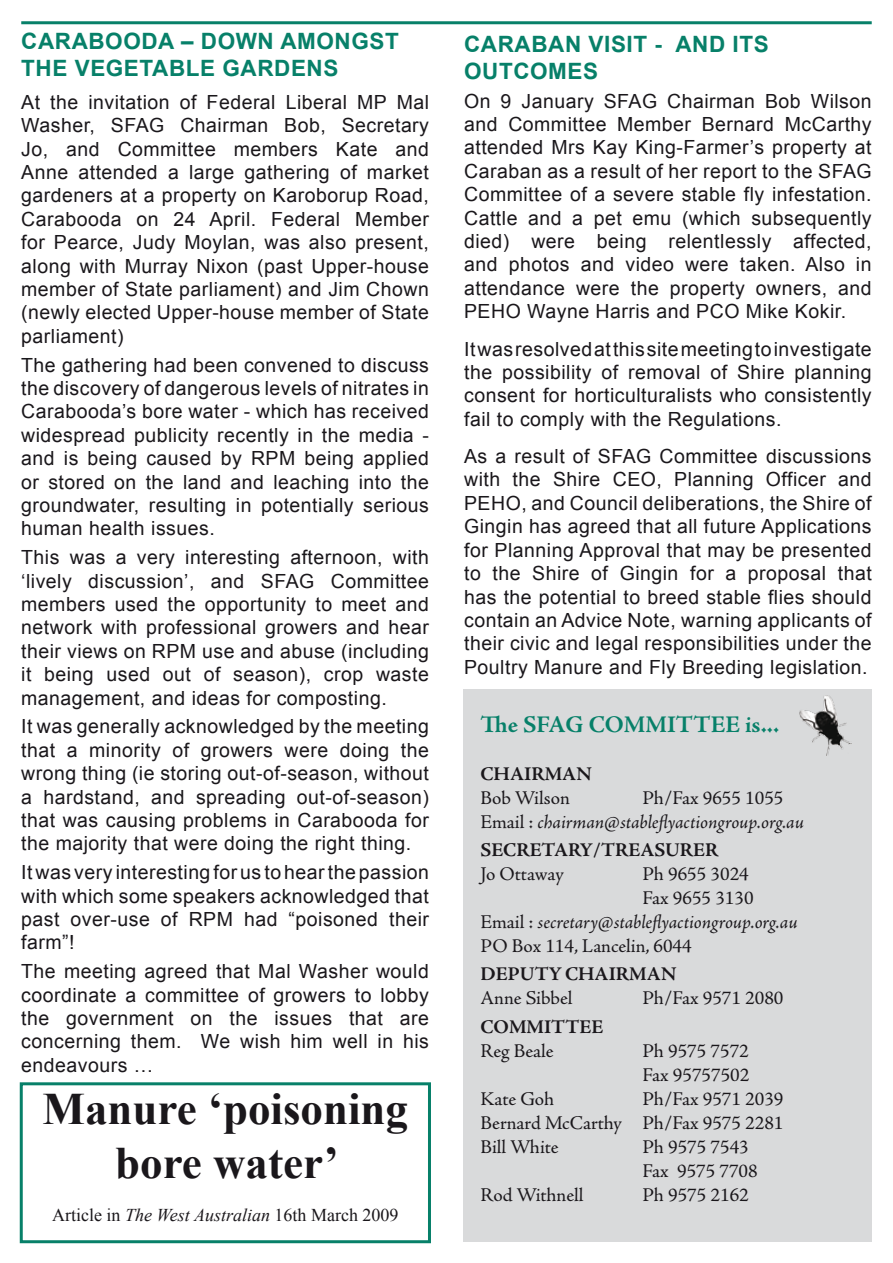
<style>
.page{position:relative;width:893px;height:1263px;background:#fff}
.page>*{position:absolute;margin:0;border:0;box-sizing:border-box;transform-origin:0 0}
.t1{font:700 45px/54px "Times New Roman";color:#1a171b;text-align:center}
.t2{font:700 24px "Adobe Jenson Pro";color:#078069}
.t3{font:700 22.5px/27px "Arial";letter-spacing:.025em;color:#078069}
.t4{font:19.5px/23.4px "Arial";letter-spacing:.025em;color:#1a171b;text-align:justify}
.t5{font:19.5px/24px "Adobe Jenson Pro";color:#1a171b}
.t6{font:italic 19.5px/24px "Adobe Jenson Pro";letter-spacing:-.005em;color:#1a171b}
.t7{font:700 19.5px "Adobe Jenson Pro";color:#1a171b}
.t8{font:18px "Times New Roman";color:#1a171b}
.s1{font-style:italic}
.s2{font-style:normal}
</style>
<div class="page">
<hr style="left:21px;top:21px;width:851px;height:3px;background:#078069">
<div style="left:463px;top:689px;width:409px;height:553px;background:#d9dadb"></div>
<div style="left:20px;top:1082px;width:411px;height:161px;border:3px solid #078069"></div>
<img style="left:799px;top:695px;width:53px;height:61px">
<p class="t3" style="left:21px;top:28px;width:379px">CARABOODA – DOWN AMONGST<br>THE VEGETABLE GARDENS</p>
<p class="t4" style="left:21px;top:90px;width:409px">At the invitation of Federal Liberal MP Mal Washer, SFAG Chairman Bob, Secretary Jo, and Committee members Kate and Anne attended a large gathering of market gardeners at a property on Karoborup Road, Carabooda on 24 April. Federal Member for Pearce, Judy Moylan, was also present, along with Murray Nixon (past Upper-house member of State parliament) and Jim Chown (newly elected Upper-house member of State parliament)</p>
<p class="t4" style="left:21px;top:353px;width:409px">The gathering had been convened to discuss the discovery of dangerous levels of nitrates in Carabooda’s bore water - which has received widespread publicity recently in the media - and is being caused by RPM being applied or stored on the land and leaching into the groundwater, resulting in potentially serious human health issues.</p>
<p class="t4" style="left:21px;top:546px;width:409px">This was a very interesting afternoon, with ‘lively discussion’, and SFAG Committee members used the opportunity to meet and network with professional growers and hear their views on RPM use and abuse (including it being used out of season), crop waste management, and ideas for composting.</p>
<p class="t4" style="left:21px;top:715px;width:409px">It was generally acknowledged by the meeting that a minority of growers were doing the wrong thing (ie storing out-of-season, without a hardstand, and spreading out-of-season) that was causing problems in Carabooda for the majority that were doing the right thing.</p>
<p class="t4" style="left:21px;top:861px;width:409px">It was very interesting for us to hear the passion with which some speakers acknowledged that past over-use of RPM had “poisoned their farm”!</p>
<p class="t4" style="left:21px;top:960px;width:409px">The meeting agreed that Mal Washer would coordinate a committee of growers to lobby the government on the issues that are concerning them. We wish him well in his endeavours …</p>
<h1 class="t1" style="left:43px;top:1081px;width:367px">Manure ‘poisoning bore water’</h1>
<p class="t8" style="left:52px;top:1203px;width:348px">Article in <span class="s1">The West Australian</span> 16th March 2009</p>
<p class="t3" style="left:464px;top:31px;width:306px">CARABAN VISIT - AND ITS<br>OUTCOMES</p>
<p class="t4" style="left:464px;top:89px;width:409px">On 9 January SFAG Chairman Bob Wilson and Committee Member Bernard McCarthy attended Mrs Kay King-Farmer’s property at Caraban as a result of her report to the SFAG Committee of a severe stable fly infestation.<br>Cattle and a pet emu (which subsequently died) were being relentlessly affected, and photos and video were taken. Also in attendance were the property owners, and PEHO Wayne Harris and PCO Mike Kokir.</p>
<p class="t4" style="left:464px;top:337px;width:409px">It was resolved at this site meeting to investigate the possibility of removal of Shire planning consent for horticulturalists who consistently fail to comply with the Regulations.</p>
<p class="t4" style="left:464px;top:445px;width:409px">As a result of SFAG Committee discussions with the Shire CEO, Planning Officer and PEHO, and Council deliberations, the Shire of Gingin has agreed that all future Applications for Planning Approval that may be presented to the Shire of Gingin for a proposal that has the potential to breed stable flies should contain an Advice Note, warning applicants of their civic and legal responsibilities under the Poultry Manure and Fly Breeding legislation.</p>
<p class="t2" style="left:480px;top:710px;width:300px">The SFAG COMMITTEE is...</p>
<p class="t7" style="left:480px;top:762px;width:113px">CHAIRMAN</p>
<p class="t5" style="left:480px;top:786px;width:91px">Bob Wilson</p>
<p class="t6" style="left:480px;top:787px;width:325px;text-indent:162px"><span class="s2">Ph/Fax 9655 1055<br>Email :</span> chairman@stableflyactiongroup.org.au</p>
<p class="t7" style="left:480px;top:839px;width:239px">SECRETARY/TREASURER</p>
<p class="t5" style="left:480px;top:862px;width:85px">Jo Ottaway</p>
<p class="t5" style="left:642px;top:862px;width:108px">Ph 9655 3024</p>
<p class="t5" style="left:642px;top:886px;width:113px">Fax 9655 3130</p>
<p class="t6" style="left:480px;top:911px;width:319px"><span class="s2">Email :</span> secretary@stableflyactiongroup.org.au</p>
<p class="t5" style="left:480px;top:934px;width:213px">PO Box 114, Lancelin, 6044</p>
<p class="t7" style="left:480px;top:963px;width:197px">DEPUTY CHAIRMAN</p>
<p class="t5" style="left:480px;top:986px;width:94px">Anne Sibbel</p>
<p class="t5" style="left:642px;top:986px;width:142px">Ph/Fax 9571 2080</p>
<p class="t7" style="left:480px;top:1015px;width:124px">COMMITTEE</p>
<p class="t5" style="left:480px;top:1039px;width:75px">Reg Beale</p>
<p class="t5" style="left:642px;top:1039px;width:108px">Ph 9575 7572<br>Fax 95757502</p>
<p class="t5" style="left:480px;top:1087px;width:75px">Kate Goh</p>
<p class="t5" style="left:480px;top:1087px;width:304px;text-align:justify;text-indent:162px">Ph/Fax 9571 2039<br>Bernard McCarthy Ph/Fax 9575 2281<br>Bill White</p>
<p class="t5" style="left:642px;top:1135px;width:117px">Ph 9575 7543<br>Fax 9575 7708</p>
<p class="t5" style="left:480px;top:1183px;width:105px">Rod Withnell</p>
<p class="t5" style="left:642px;top:1183px;width:108px">Ph 9575 2162</p>
</div>
